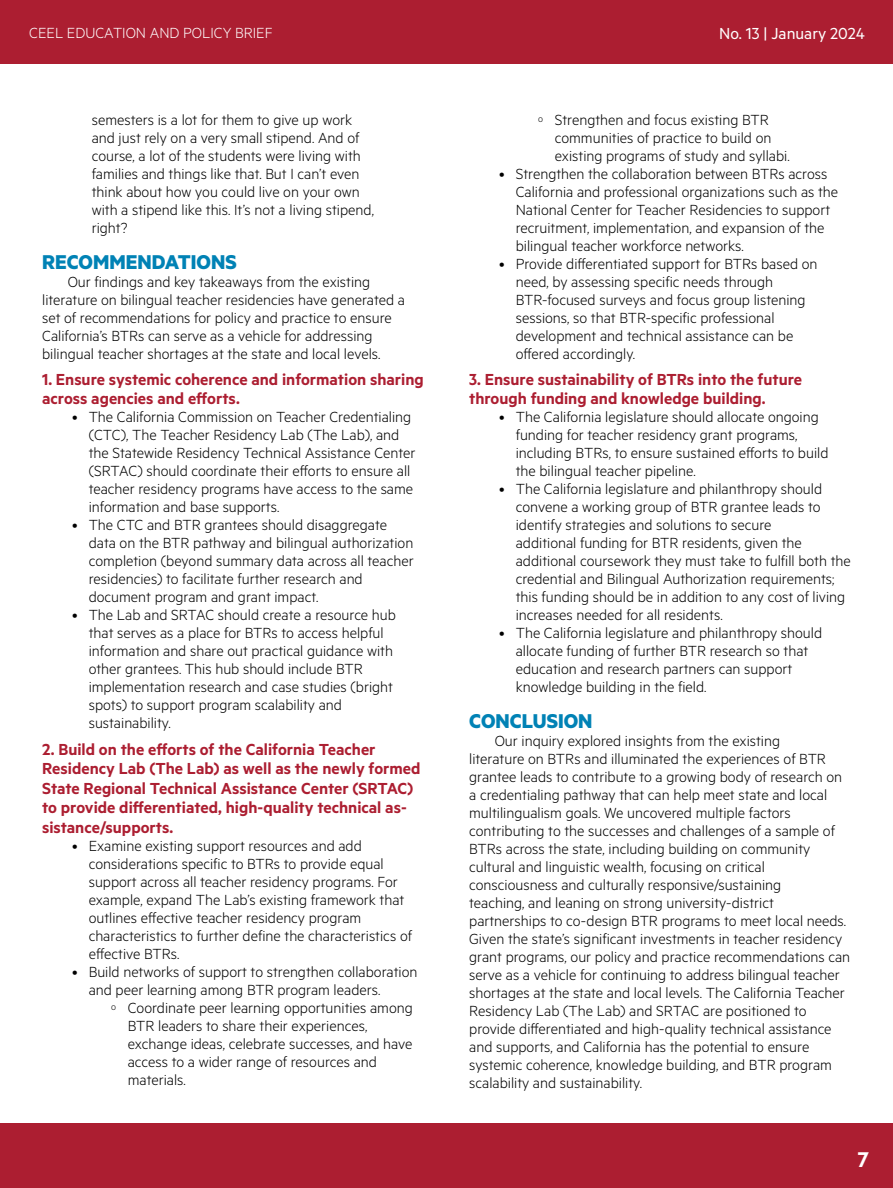
<style>
.page{position:relative;width:893px;height:1188px;background:#fff}
.page>*{position:absolute;margin:0;border:0;box-sizing:border-box;transform-origin:0 0}
.t1{font:600 24px "Metric";color:#fff}
.t2{font:700 22.5px "Metric";color:#0082b5}
.t3{font:600 18px/19.5px "Metric";color:#ac1e31}
.t4{font:18px "Metric";color:#fff}
.t5{font:300 16.5px/18px "Metric";color:#000}
.t6{font:300 16.5px "Metric";color:#fff}
</style>
<div class="page">
<div style="left:0;top:1124px;width:892px;height:64px;background:#ac1e31"></div>
<div style="left:0;top:0;width:892px;height:63px;background:#ac1e31"></div>
<p class="t6" style="left:29px;top:23px;width:245px">CEEL EDUCATION AND POLICY BRIEF</p>
<p class="t4" style="left:718px;top:23px;width:147px">No. 13 | January 2024</p>
<p class="t5" style="left:92px;top:110px;width:284px">semesters is a lot for them to give up work and just rely on a very small stipend. And of course, a lot of the students were living with families and things like that. But I can’t even think about how you could live on your own with a stipend like this. It’s not a living stipend, right?</p>
<h2 class="t2" style="left:42px;top:248px;width:196px">RECOMMENDATIONS</h2>
<p class="t5" style="left:42px;top:272px;width:364px;text-indent:25px">Our findings and key takeaways from the existing literature on bilingual teacher residencies have generated a set of recommendations for policy and practice to ensure California’s BTRs can serve as a vehicle for addressing bilingual teacher shortages at the state and local levels.</p>
<p class="t3" style="left:42px;top:369px;width:383px">1. Ensure systemic coherence and information sharing across agencies and efforts.</p>
<p class="t5" style="left:89px;top:408px;width:328px;text-indent:-16px">• The California Commission on Teacher Credentialing (CTC), The Teacher Residency Lab (The Lab), and the Statewide Residency Technical Assistance Center (SRTAC) should coordinate their efforts to ensure all teacher residency programs have access to the same information and base supports.</p>
<p class="t5" style="left:89px;top:516px;width:326px;text-indent:-16px">• The CTC and BTR grantees should disaggregate data on the BTR pathway and bilingual authorization completion (beyond summary data across all teacher residencies) to facilitate further research and document program and grant impact.</p>
<p class="t5" style="left:89px;top:606px;width:308px;text-indent:-16px">• The Lab and SRTAC should create a resource hub that serves as a place for BTRs to access helpful information and share out practical guidance with other grantees. This hub should include BTR implementation research and case studies (bright spots) to support program scalability and sustainability.</p>
<p class="t3" style="left:42px;top:739px;width:380px">2. Build on the efforts of the California Teacher Residency Lab (The Lab) as well as the newly formed State Regional Technical Assistance Center (SRTAC) to provide differentiated, high-quality technical as&shy;sistance/supports.</p>
<p class="t5" style="left:89px;top:836px;width:325px;text-indent:-16px">• Examine existing support resources and add considerations specific to BTRs to provide equal support across all teacher residency programs. For example, expand The Lab’s existing framework that outlines effective teacher residency program characteristics to further define the characteristics of effective BTRs.</p>
<p class="t5" style="left:89px;top:962px;width:330px;text-indent:-16px">• Build networks of support to strengthen collaboration and peer learning among BTR program leaders.</p>
<p class="t5" style="left:128px;top:998px;width:286px;text-indent:-16px"><sup>o</sup> Coordinate peer learning opportunities among BTR leaders to share their experiences, exchange ideas, celebrate successes, and have access to a wider range of resources and materials.</p>
<p class="t5" style="left:554px;top:110px;width:236px;text-indent:-16px"><sup>o</sup> Strengthen and focus existing BTR communities of practice to build on existing programs of study and syllabi.</p>
<p class="t5" style="left:515px;top:164px;width:324px;text-indent:-16px">• Strengthen the collaboration between BTRs across California and professional organizations such as the National Center for Teacher Residencies to support recruitment, implementation, and expansion of the bilingual teacher workforce networks.</p>
<p class="t5" style="left:515px;top:254px;width:303px;text-indent:-16px">• Provide differentiated support for BTRs based on need, by assessing specific needs through BTR-focused surveys and focus group listening sessions, so that BTR-specific professional development and technical assistance can be offered accordingly.</p>
<p class="t3" style="left:469px;top:369px;width:334px">3. Ensure sustainability of BTRs into the future through funding and knowledge building.</p>
<p class="t5" style="left:515px;top:408px;width:314px;text-indent:-16px">• The California legislature should allocate ongoing funding for teacher residency grant programs, including BTRs, to ensure sustained efforts to build the bilingual teacher pipeline.</p>
<p class="t5" style="left:515px;top:480px;width:336px;text-indent:-16px">• The California legislature and philanthropy should convene a working group of BTR grantee leads to identify strategies and solutions to secure<br>additional funding for BTR residents, given the additional coursework they must take to fulfill both the credential and Bilingual Authorization requirements; this funding should be in addition to any cost of living increases needed for all residents.</p>
<p class="t5" style="left:515px;top:624px;width:308px;text-indent:-16px">• The California legislature and philanthropy should allocate funding of further BTR research so that education and research partners can support knowledge building in the field.</p>
<h2 class="t2" style="left:469px;top:708px;width:125px">CONCLUSION</h2>
<p class="t5" style="left:469px;top:732px;width:382px;text-indent:25px">Our inquiry explored insights from the existing<br>literature on BTRs and illuminated the experiences of BTR grantee leads to contribute to a growing body of research on a credentialing pathway that can help meet state and local multilingualism goals. We uncovered multiple factors contributing to the successes and challenges of a sample of BTRs across the state, including building on community cultural and linguistic wealth, focusing on critical consciousness and culturally responsive/sustaining<br>teaching, and leaning on strong university-district partnerships to co-design BTR programs to meet local needs.<br>Given the state’s significant investments in teacher residency grant programs, our policy and practice recommendations can serve as a vehicle for continuing to address bilingual teacher shortages at the state and local levels. The California Teacher Residency Lab (The Lab) and SRTAC are positioned to provide differentiated and high-quality technical assistance and supports, and California has the potential to ensure systemic coherence, knowledge building, and BTR program scalability and sustainability.</p>
<h1 class="t1" style="left:857px;top:1145px;width:13px">7</h1>
</div>
